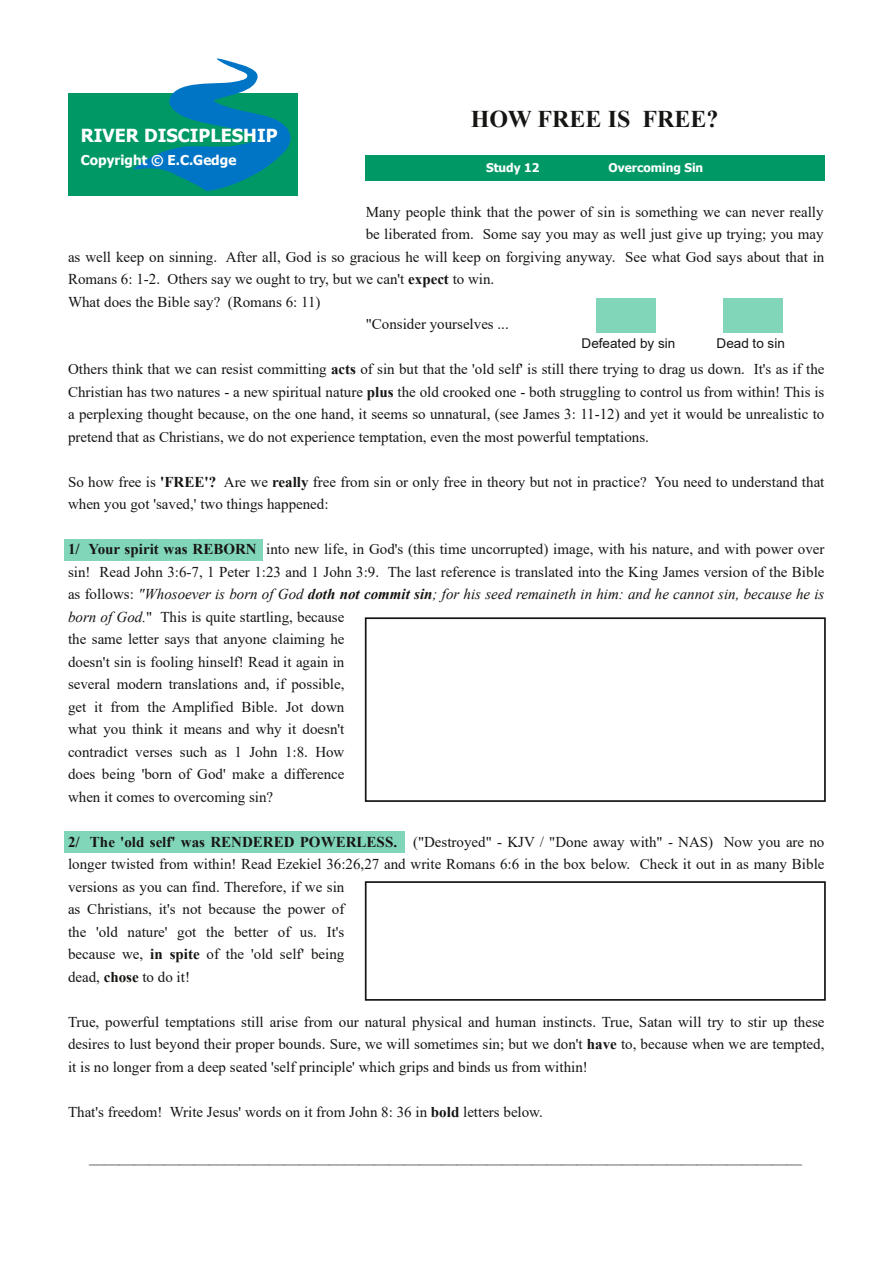
<style>
.page{position:relative;width:893px;height:1263px;background:#fff}
.page>*{position:absolute;margin:0;border:0;box-sizing:border-box;transform-origin:0 0}
.t1{font:700 24px "Times New Roman";color:#171513}
.t2{font:700 18px "Tahoma";color:#fff}
.t3{font:15px/22.5px "Times New Roman";color:#171513}
.t4{font:13.5px "Arial";color:#171513}
.t5{font:700 13.5px "Tahoma";letter-spacing:.005em;color:#fff}
.t6{font:700 12px "Tahoma";color:#fff}
.s1{font-weight:700}
.s2{font-style:italic}
.s3{font-weight:700;font-style:italic}
</style>
<div class="page">
<div style="left:366px;top:155px;width:459px;height:25px;background:#096"></div>
<div style="left:68px;top:94px;width:230px;height:102px;background:#096"></div>
<svg style="left:133px;top:59px;width:157px;height:132px"></svg>
<div style="left:64px;top:831px;width:340px;height:21px;background:#81d6ba"></div>
<div style="left:64px;top:539px;width:198px;height:21px;background:#81d6ba"></div>
<div style="left:365px;top:617px;width:461px;height:185px;border:2px solid #171513"></div>
<div style="left:596px;top:298px;width:59px;height:34px;background:#81d6ba"></div>
<div style="left:723px;top:298px;width:59px;height:34px;background:#81d6ba"></div>
<div style="left:365px;top:881px;width:461px;height:120px;border:2px solid #171513"></div>
<h1 class="t1" style="left:471px;top:105px;width:249px">HOW FREE IS FREE?</h1>
<p class="t6" style="left:486px;top:160px;width:55px">Study 12</p>
<p class="t6" style="left:608px;top:160px;width:96px">Overcoming Sin</p>
<p class="t3" style="left:366px;top:201px;width:459px">Many people think that the power of sin is something we can never really</p>
<p class="t3" style="left:366px;top:223px;width:459px">be liberated from. Some say you may as well just give up trying; you may</p>
<p class="t3" style="left:68px;top:245px;width:758px">as well keep on sinning. After all, God is so gracious he will keep on forgiving anyway. See what God says about that in</p>
<p class="t3" style="left:68px;top:268px;width:428px">Romans 6: 1-2. Others say we ought to try, but we can't <span class="s1">expect</span> to win.</p>
<p class="t3" style="left:68px;top:290px;width:254px">What does the Bible say? (Romans 6: 11)</p>
<p class="t3" style="left:366px;top:313px;width:145px">"Consider yourselves ...</p>
<p class="t3" style="left:68px;top:358px;width:758px;text-align:justify">Others think that we can resist committing <span class="s1">acts</span> of sin but that the 'old self' is still there trying to drag us down. It's as if the Christian has two natures - a new spiritual nature <span class="s1">plus</span> the old crooked one - both struggling to control us from within! This is a perplexing thought because, on the one hand, it seems so unnatural, (see James 3: 11-12) and yet it would be unrealistic to pretend that as Christians, we do not experience temptation, even the most powerful temptations.</p>
<p class="t3" style="left:68px;top:470px;width:758px">So how free is <span class="s1">'FREE'?</span> Are we <span class="s1">really</span> free from sin or only free in theory but not in practice? You need to understand that when you got 'saved,' two things happened:</p>
<p class="t3" style="left:68px;top:538px;width:758px"><span class="s1">1/ Your spirit was REBORN</span> into new life, in God's (this time uncorrupted) image, with his nature, and with power over sin! Read John 3:6-7, 1 Peter 1:23 and 1 John 3:9. The last reference is translated into the King James version of the Bible as follows: <span class="s2">"Whosoever is born of God</span> <span class="s3">doth not commit sin</span><span class="s2">; for his seed remaineth in him: and he cannot sin, because he is born of God.</span>" This is quite startling, because<br>the same letter says that anyone claiming he<br>doesn't sin is fooling hinself! Read it again in<br>several modern translations and, if possible,<br>get it from the Amplified Bible. Jot down<br>what you think it means and why it doesn't<br>contradict verses such as 1 John 1:8. How<br>does being 'born of God' make a difference<br>when it comes to overcoming sin?</p>
<p class="t3" style="left:68px;top:830px;width:758px"><span class="s1">2/ The 'old self' was RENDERED POWERLESS.</span> ("Destroyed" - KJV / "Done away with" - NAS) Now you are no longer twisted from within! Read Ezekiel 36:26,27 and write Romans 6:6 in the box below. Check it out in as many Bible versions as you can find. Therefore, if we sin<br>as Christians, it's not because the power of<br>the 'old nature' got the better of us. It's<br>because we, <span class="s1">in spite</span> of the 'old self' being<br>dead, <span class="s1">chose</span> to do it!</p>
<p class="t3" style="left:68px;top:1010px;width:758px;text-align:justify">True, powerful temptations still arise from our natural physical and human instincts. True, Satan will try to stir up these desires to lust beyond their proper bounds. Sure, we will sometimes sin; but we don't <span class="s1">have</span> to, because when we are tempted, it is no longer from a deep seated 'self principle' which grips and binds us from within!</p>
<p class="t3" style="left:68px;top:1100px;width:476px">That's freedom! Write Jesus' words on it from John 8: 36 in <span class="s1">bold</span> letters below.</p>
<p class="t2" style="left:81px;top:124px;width:198px">RIVER DISCIPLESHIP</p>
<p class="t5" style="left:81px;top:151px;width:157px">Copyright © E.C.Gedge</p>
<p class="t4" style="left:582px;top:336px;width:95px">Defeated by sin</p>
<p class="t4" style="left:717px;top:336px;width:70px">Dead to sin</p>
<p class="t3" style="left:89px;top:1145px;width:714px">_______________________________________________________________________________________________</p>
</div>
